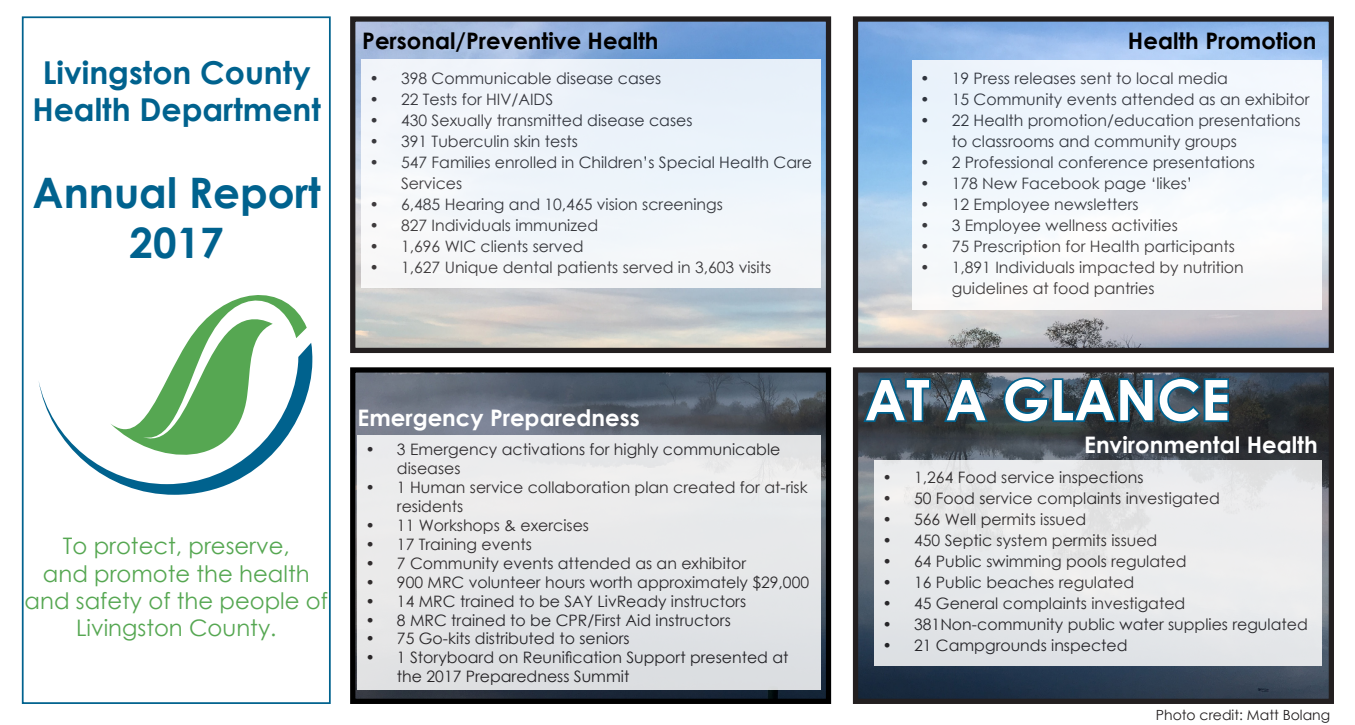
<style>
.page{position:relative;width:1355px;height:725px;background:#fff}
.page>*{position:absolute;margin:0;border:0;box-sizing:border-box;transform-origin:0 0}
.t1{font:700 56px "Century Gothic";color:#fff}
.t2{font:700 42px "Century Gothic";color:#00628e}
.t3{font:700 31.5px "Century Gothic";color:#00628e}
.t4{font:22.75px/27.3px "Century Gothic";color:#56a752;text-align:center}
.t5{font:700 22.75px "Century Gothic";color:#fff}
.t6{font:700 22.75px "Century Gothic";color:#000}
.t7{font:15.75px/18.9px "Century Gothic";color:#231f20}
.t8{font:14px "Century Gothic";color:#231f20}
</style>
<div class="page">
<img style="left:859px;top:373px;width:468px;height:324px">
<img style="left:859px;top:22px;width:468px;height:325px">
<img style="left:356px;top:22px;width:469px;height:325px">
<img style="left:356px;top:373px;width:469px;height:324px">
<div style="left:22px;top:16px;width:309px;height:687px;border:2px solid #00628e"></div>
<div style="left:853px;top:16px;width:480px;height:337px;border:5px solid #231f20"></div>
<div style="left:350px;top:16px;width:481px;height:337px;border:5px solid #231f20"></div>
<svg style="left:861px;top:376px;width:71px;height:49px"></svg>
<svg style="left:942px;top:376px;width:48px;height:49px"></svg>
<svg style="left:1001px;top:375px;width:229px;height:50px"></svg>
<div style="left:874px;top:460px;width:448px;height:205px;background:#e8e9eb"></div>
<div style="left:350px;top:367px;width:481px;height:336px;border:5px solid #000"></div>
<div style="left:357px;top:435px;width:464px;height:255px;background:#e6e8e9"></div>
<div style="left:912px;top:60px;width:410px;height:249px;background:#f4f8fc"></div>
<div style="left:853px;top:367px;width:480px;height:336px;border:5px solid #231f20"></div>
<div style="left:362px;top:59px;width:459px;height:228px;background:#f0f5fa"></div>
<svg style="left:187px;top:295px;width:120px;height:48px"></svg>
<svg style="left:39px;top:343px;width:273px;height:151px"></svg>
<p class="t3" style="left:43px;top:48px;width:269px">Livingston County</p>
<p class="t3" style="left:32px;top:86px;width:290px">Health Department</p>
<p class="t2" style="left:33px;top:160px;width:290px">Annual Report</p>
<p class="t2" style="left:130px;top:211px;width:96px">2017</p>
<p class="t6" style="left:362px;top:23px;width:298px">Personal/Preventive Health</p>
<p class="t7" style="left:369px;top:69px;width:293px">• 398 Communicable disease cases</p>
<p class="t7" style="left:369px;top:90px;width:185px">• 22 Tests for HIV/AIDS</p>
<p class="t7" style="left:369px;top:111px;width:324px">• 430 Sexually transmitted disease cases</p>
<p class="t7" style="left:369px;top:132px;width:210px">• 391 Tuberculin skin tests</p>
<p class="t7" style="left:401px;top:152px;width:412px;line-height:21px;text-indent:-32px">• 547 Families enrolled in Children’s Special Health Care<br>Services</p>
<p class="t7" style="left:369px;top:195px;width:355px">• 6,485 Hearing and 10,465 vision screenings</p>
<p class="t7" style="left:369px;top:216px;width:230px">• 827 Individuals immunized</p>
<p class="t7" style="left:369px;top:237px;width:215px">• 1,696 WIC clients served</p>
<p class="t7" style="left:369px;top:258px;width:403px">• 1,627 Unique dental patients served in 3,603 visits</p>
<p class="t4" style="left:63px;top:532px;width:228px">To protect, preserve,</p>
<p class="t4" style="left:25px;top:559px;width:305px">and promote the health and safety of the people of</p>
<p class="t4" style="left:76px;top:614px;width:202px">Livingston County.</p>
<p class="t5" style="left:357px;top:400px;width:284px">Emergency Preparedness</p>
<p class="t7" style="left:397px;top:440px;width:385px;text-indent:-32px">• 3 Emergency activations for highly communicable diseases</p>
<p class="t7" style="left:397px;top:477px;width:412px;text-indent:-32px">• 1 Human service collaboration plan created for at-risk residents</p>
<p class="t7" style="left:365px;top:515px;width:225px">• 11 Workshops &amp; exercises</p>
<p class="t7" style="left:365px;top:534px;width:168px">• 17 Training events</p>
<p class="t7" style="left:365px;top:553px;width:382px">• 7 Community events attended as an exhibitor</p>
<p class="t7" style="left:365px;top:572px;width:445px">• 900 MRC volunteer hours worth approximately $29,000</p>
<p class="t7" style="left:365px;top:591px;width:382px">• 14 MRC trained to be SAY LivReady instructors</p>
<p class="t7" style="left:365px;top:610px;width:367px">• 8 MRC trained to be CPR/First Aid instructors</p>
<p class="t7" style="left:365px;top:629px;width:266px">• 75 Go-kits distributed to seniors</p>
<p class="t7" style="left:397px;top:648px;width:393px;text-indent:-32px">• 1 Storyboard on Reunification Support presented at the 2017 Preparedness Summit</p>
<p class="t6" style="left:1128px;top:23px;width:190px">Health Promotion</p>
<p class="t7" style="left:920px;top:69px;width:309px">• 19 Press releases sent to local media</p>
<p class="t7" style="left:920px;top:90px;width:391px">• 15 Community events attended as an exhibitor</p>
<p class="t7" style="left:951px;top:110px;width:350px;line-height:21px;text-indent:-32px">• 22 Health promotion/education presentations to classrooms and community groups</p>
<p class="t7" style="left:920px;top:153px;width:336px">• 2 Professional conference presentations</p>
<p class="t7" style="left:920px;top:174px;width:274px">• 178 New Facebook page ‘likes’</p>
<p class="t7" style="left:920px;top:195px;width:220px">• 12 Employee newsletters</p>
<p class="t7" style="left:920px;top:216px;width:259px">• 3 Employee wellness activities</p>
<p class="t7" style="left:920px;top:237px;width:316px">• 75 Prescription for Health participants</p>
<p class="t7" style="left:951px;top:257px;width:294px;line-height:21px;text-indent:-32px">• 1,891 Individuals impacted by nutrition guidelines at food pantries</p>
<p class="t1" style="left:864px;top:357px;width:367px">AT A GLANCE</p>
<p class="t5" style="left:1084px;top:427px;width:235px">Environmental Health</p>
<p class="t7" style="left:882px;top:468px;width:262px">• 1,264 Food service inspections</p>
<p class="t7" style="left:882px;top:489px;width:339px">• 50 Food service complaints investigated</p>
<p class="t7" style="left:882px;top:510px;width:205px">• 566 Well permits issued</p>
<p class="t7" style="left:882px;top:531px;width:276px">• 450 Septic system permits issued</p>
<p class="t7" style="left:882px;top:552px;width:305px">• 64 Public swimming pools regulated</p>
<p class="t7" style="left:882px;top:573px;width:253px">• 16 Public beaches regulated</p>
<p class="t7" style="left:882px;top:594px;width:304px">• 45 General complaints investigated</p>
<p class="t7" style="left:882px;top:615px;width:427px">• 381Non-community public water supplies regulated</p>
<p class="t7" style="left:882px;top:636px;width:246px">• 21 Campgrounds inspected</p>
<p class="t8" style="left:1155px;top:704px;width:176px">Photo credit: Matt Bolang</p>
</div>
